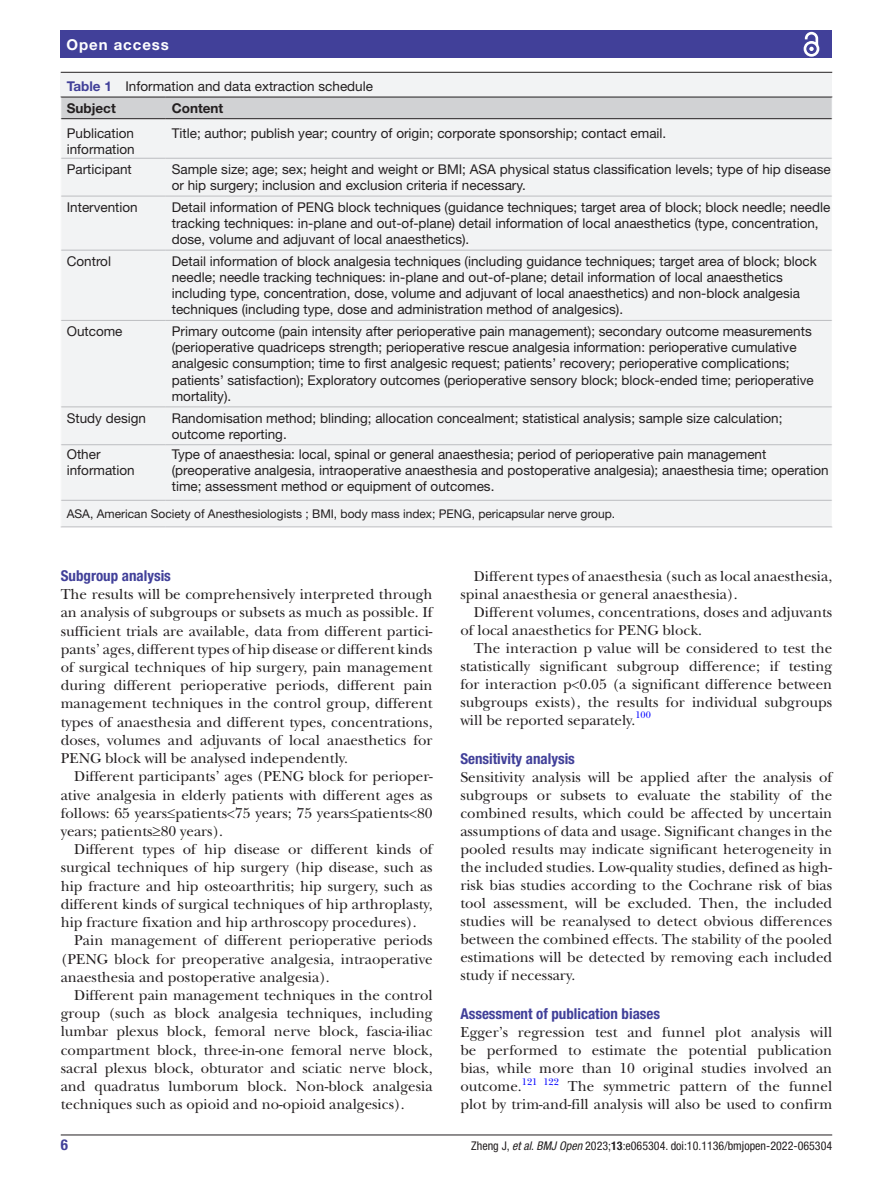
<style>
.page{position:relative;width:893px;height:1191px;background:#fff}
.page>*{position:absolute;margin:0;border:0;box-sizing:border-box;transform-origin:0 0}
.t1{font:15px/18.1px "New Baskerville";color:#231f20;text-align:justify}
.t2{font:700 condensed 15px "Helvetica Neue LT Std";color:#414099}
.t3{font:700 15px "Helvetica Neue LT Std";letter-spacing:.065em;color:#fff}
.t4{font:13.5px/16.2px "Helvetica Neue LT Std";color:#231f20}
.t5{font:700 13.5px "Helvetica Neue LT Std";color:#231f20}
.t6{font:12px "Helvetica Neue LT Std";color:#231f20}
.t7{font:condensed 12px "Helvetica Neue LT Std";color:#231f20}
.t8{font:9.9px "New Baskerville";color:#00f}
.s1{font-weight:700;color:#414099}
.s2{font-weight:700}
.s3{font-style:italic}
</style>
<div class="page">
<hr style="left:61px;top:1134px;width:771px;height:1px;background:#231f20">
<div style="left:61px;top:31px;width:771px;height:27px;background:#414099"></div>
<svg style="left:803px;top:31px;width:17px;height:26px"></svg>
<div style="left:61px;top:73px;width:771px;height:454px;background:#f2f3f4"></div>
<hr style="left:61px;top:72px;width:771px;height:1px;background:#231f20">
<hr style="left:61px;top:158px;width:105px;height:1px;background:#bcbdc0">
<hr style="left:166px;top:158px;width:666px;height:1px;background:#bcbdc0">
<hr style="left:61px;top:196px;width:105px;height:1px;background:#bcbdc0">
<hr style="left:166px;top:196px;width:666px;height:1px;background:#bcbdc0">
<hr style="left:61px;top:250px;width:105px;height:1px;background:#bcbdc0">
<hr style="left:166px;top:250px;width:666px;height:1px;background:#bcbdc0">
<hr style="left:61px;top:320px;width:105px;height:1px;background:#bcbdc0">
<hr style="left:166px;top:320px;width:666px;height:1px;background:#bcbdc0">
<hr style="left:61px;top:406px;width:105px;height:1px;background:#bcbdc0">
<hr style="left:166px;top:406px;width:666px;height:1px;background:#bcbdc0">
<hr style="left:61px;top:444px;width:105px;height:1px;background:#bcbdc0">
<hr style="left:166px;top:444px;width:666px;height:1px;background:#bcbdc0">
<hr style="left:166px;top:500px;width:666px;height:1px;background:#bcbdc0">
<hr style="left:61px;top:500px;width:105px;height:1px;background:#bcbdc0">
<hr style="left:61px;top:526px;width:105px;height:1px;background:#bcbdc0">
<hr style="left:166px;top:526px;width:666px;height:1px;background:#bcbdc0">
<svg style="left:60px;top:97px;width:773px;height:22px;background:#c6c7c9"></svg>
<p class="t3" style="left:66px;top:35px;width:104px">Open access</p>
<p class="t4" style="left:67px;top:75px;width:308px;line-height:22px"><span class="s1">Table 1</span> Information and data extraction schedule<br><span class="s2">Subject</span></p>
<p class="t5" style="left:172px;top:99px;width:53px">Content</p>
<p class="t4" style="left:67px;top:124px;width:70px">Publication information</p>
<p class="t4" style="left:172px;top:124px;width:496px">Title; author; publish year; country of origin; corporate sponsorship; contact email.</p>
<p class="t4" style="left:67px;top:161px;width:67px">Participant</p>
<p class="t4" style="left:172px;top:161px;width:661px">Sample size; age; sex; height and weight or BMI; ASA physical status classification levels; type of hip disease or hip surgery; inclusion and exclusion criteria if necessary.</p>
<p class="t4" style="left:67px;top:199px;width:73px">Intervention</p>
<p class="t4" style="left:172px;top:199px;width:660px">Detail information of PENG block techniques (guidance techniques; target area of block; block needle; needle tracking techniques: in-plane and out-of-plane) detail information of local anaesthetics (type, concentration, dose, volume and adjuvant of local anaesthetics).</p>
<p class="t4" style="left:67px;top:253px;width:46px">Control</p>
<p class="t4" style="left:172px;top:253px;width:646px">Detail information of block analgesia techniques (including guidance techniques; target area of block; block needle; needle tracking techniques: in-plane and out-of-plane; detail information of local anaesthetics including type, concentration, dose, volume and adjuvant of local anaesthetics) and non-block analgesia techniques (including type, dose and administration method of analgesics).</p>
<p class="t4" style="left:67px;top:323px;width:57px">Outcome</p>
<p class="t4" style="left:172px;top:323px;width:644px">Primary outcome (pain intensity after perioperative pain management); secondary outcome measurements (perioperative quadriceps strength; perioperative rescue analgesia information: perioperative cumulative analgesic consumption; time to first analgesic request; patients’ recovery; perioperative complications; patients’ satisfaction); Exploratory outcomes (perioperative sensory block; block-ended time; perioperative mortality).</p>
<p class="t4" style="left:67px;top:409px;width:81px">Study design</p>
<p class="t4" style="left:172px;top:409px;width:612px">Randomisation method; blinding; allocation concealment; statistical analysis; sample size calculation; outcome reporting.</p>
<p class="t4" style="left:67px;top:446px;width:70px">Other information</p>
<p class="t4" style="left:172px;top:446px;width:658px">Type of anaesthesia: local, spinal or general anaesthesia; period of perioperative pain management (preoperative analgesia, intraoperative anaesthesia and postoperative analgesia); anaesthesia time; operation time; assessment method or equipment of outcomes.</p>
<p class="t6" style="left:67px;top:506px;width:550px">ASA, American Society of Anesthesiologists ; BMI, body mass index; PENG, pericapsular nerve group.</p>
<p class="t2" style="left:61px;top:566px;width:112px">Subgroup analysis</p>
<p class="t1" style="left:61px;top:585px;width:373px">The results will be comprehensively interpreted through an analysis of subgroups or subsets as much as possible. If sufficient trials are available, data from different partici&shy;pants’ ages, different types of hip disease or different kinds of surgical techniques of hip surgery, pain management during different perioperative periods, different pain management techniques in the control group, different types of anaesthesia and different types, concentrations, doses, volumes and adjuvants of local anaesthetics for PENG block will be analysed independently.</p>
<p class="t1" style="left:61px;top:767px;width:373px;text-indent:14px">Different participants’ ages (PENG block for perioper&shy;ative analgesia in elderly patients with different ages as follows: 65 years≤patients&lt;75 years; 75 years≤patients&lt;80 years; patients≥80 years).</p>
<p class="t1" style="left:61px;top:840px;width:373px;text-indent:14px">Different types of hip disease or different kinds of surgical techniques of hip surgery (hip disease, such as hip fracture and hip osteoarthritis; hip surgery, such as different kinds of surgical techniques of hip arthroplasty, hip fracture fixation and hip arthroscopy procedures).</p>
<p class="t1" style="left:61px;top:931px;width:373px;text-indent:14px">Pain management of different perioperative periods (PENG block for preoperative analgesia, intraoperative anaesthesia and postoperative analgesia).</p>
<p class="t1" style="left:61px;top:986px;width:373px;text-indent:14px">Different pain management techniques in the control group (such as block analgesia techniques, including lumbar plexus block, femoral nerve block, fascia-iliac compartment block, three-in-one femoral nerve block, sacral plexus block, obturator and sciatic nerve block, and quadratus lumborum block. Non-block analgesia techniques such as opioid and no-opioid analgesics).</p>
<p class="t1" style="left:460px;top:567px;width:373px;text-indent:14px">Different types of anaesthesia (such as local anaesthesia, spinal anaesthesia or general anaesthesia).</p>
<p class="t1" style="left:460px;top:603px;width:373px;text-indent:14px">Different volumes, concentrations, doses and adjuvants of local anaesthetics for PENG block.</p>
<p class="t1" style="left:460px;top:639px;width:373px;text-indent:14px">The interaction p value will be considered to test the statistically significant subgroup difference; if testing for interaction p&lt;0.05 (a significant difference between subgroups exists), the results for individual subgroups will be reported separately.</p>
<p class="t8" style="left:635px;top:709px;width:17px">100</p>
<p class="t2" style="left:460px;top:749px;width:116px">Sensitivity analysis</p>
<p class="t1" style="left:460px;top:768px;width:373px">Sensitivity analysis will be applied after the analysis of subgroups or subsets to evaluate the stability of the combined results, which could be affected by uncertain assumptions of data and usage. Significant changes in the pooled results may indicate significant heterogeneity in the included studies. Low-quality studies, defined as high&shy;risk bias studies according to the Cochrane risk of bias tool assessment, will be excluded. Then, the included studies will be reanalysed to detect obvious differences between the combined effects. The stability of the pooled estimations will be detected by removing each included study if necessary.</p>
<p class="t2" style="left:460px;top:1005px;width:201px">Assessment of publication biases</p>
<p class="t1" style="left:460px;top:1023px;width:373px">Egger’s regression test and funnel plot analysis will be performed to estimate the potential publication bias, while more than 10 original studies involved an outcome.</p>
<p class="t8" style="left:522px;top:1075px;width:39px">121 122</p>
<p class="t1" style="left:460px;top:1077px;width:373px;text-align:right">The symmetric pattern of the funnel<br>plot by trim-and-fill analysis will also be used to confirm</p>
<p class="t2" style="left:61px;top:1135px;width:9px">6</p>
<p class="t7" style="left:471px;top:1138px;width:362px">Zheng J, <span class="s3">et al</span>. <span class="s3">BMJ Open</span> 2023;<span class="s2">13</span>:e065304. doi:10.1136/bmjopen-2022-065304</p>
</div>
